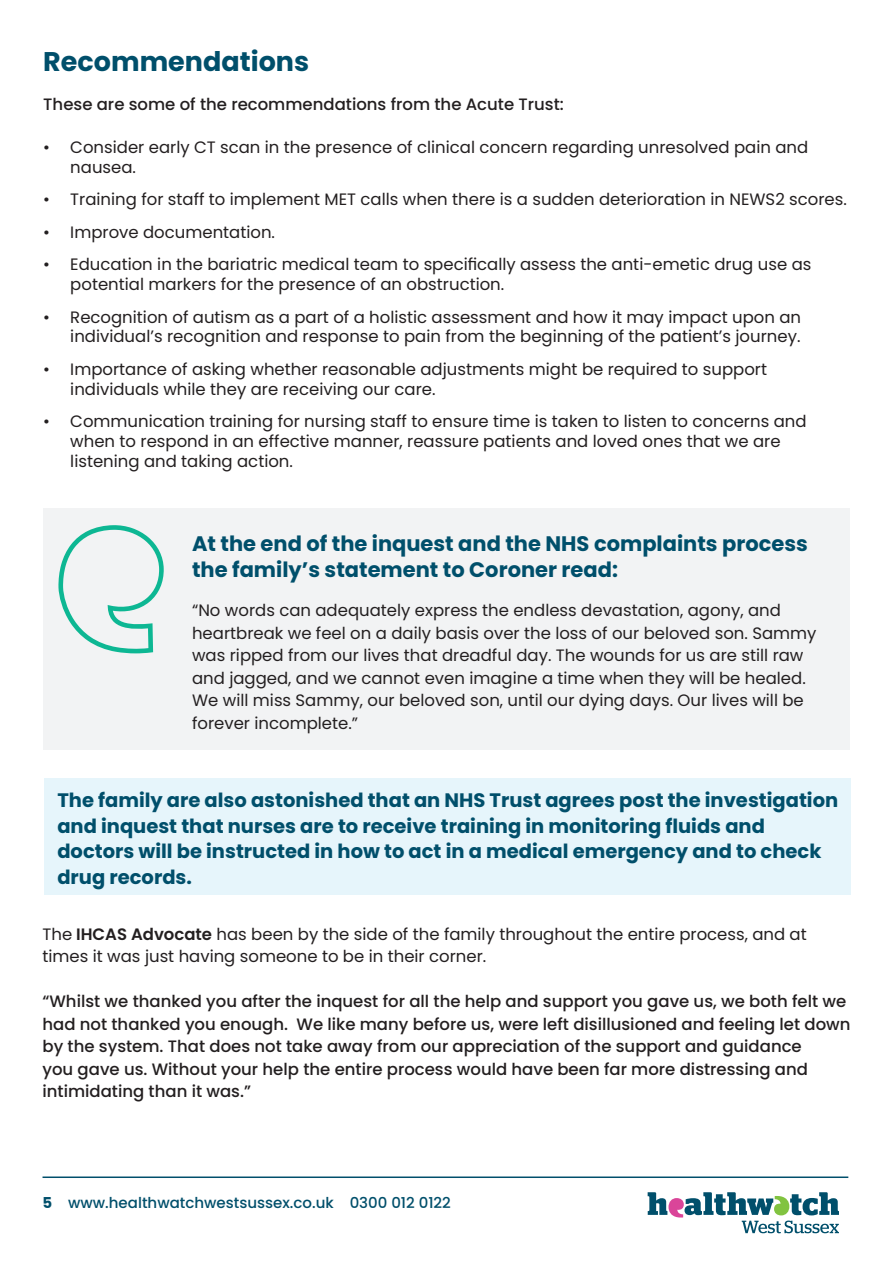
<style>
.page{position:relative;width:893px;height:1263px;background:#fff}
.page>*{position:absolute;margin:0;border:0;box-sizing:border-box;transform-origin:0 0}
.Subhead{font:700 27px "Poppins";color:#004f6b}
.Subhead-2{font:700 21px/25.2px "Poppins";color:#004f6b}
.Quote_-_bold_blue_box{font:700 19.5px/25.5px "Poppins";color:#004f6b}
.body_-_bullet{font:16.5px/19.8px "Poppins";color:#231f20}
.Body{font:500 16.5px/22.5px "Poppins";color:#231f20}
.Body-2{font:16.5px/22.5px "Poppins";color:#231f20}
.t1{font:500 15px "Poppins";color:#004f6b}
.s1{font-weight:600}
.s2{font-weight:700}
</style>
<div class="page">
<hr style="left:43px;top:1176px;width:805px;height:2px;background:#004f6b">
<svg style="left:648px;top:1192px;width:191px;height:41px"></svg>
<div style="left:43px;top:508px;width:807px;height:242px;background:#f2f3f4"></div>
<svg style="left:58px;top:525px;width:106px;height:128px"></svg>
<div style="left:45px;top:778px;width:806px;height:117px;background:#e6f5fb"></div>
<p class="Subhead" style="left:43px;top:46px;width:267px">Recommendations</p>
<p class="Body" style="left:43px;top:93px;width:522px">These are some of the recommendations from the Acute Trust:</p>
<p class="body_-_bullet" style="left:70px;top:137px;width:739px;text-indent:-27px">• Consider early CT scan in the presence of clinical concern regarding unresolved pain and nausea.</p>
<p class="body_-_bullet" style="left:43px;top:189px;width:805px">• Training for staff to implement MET calls when there is a sudden deterioration in NEWS2 scores.</p>
<p class="body_-_bullet" style="left:43px;top:222px;width:233px">• Improve documentation.</p>
<p class="body_-_bullet" style="left:70px;top:255px;width:743px;text-indent:-27px">• Education in the bariatric medical team to specifically assess the anti-emetic drug use as potential markers for the presence of an obstruction.</p>
<p class="body_-_bullet" style="left:43px;top:307px;width:759px;text-align:right">• Recognition of autism as a part of a holistic assessment and how it may impact upon an individual’s recognition and response to pain from the beginning of the patient’s journey.</p>
<p class="body_-_bullet" style="left:70px;top:359px;width:698px;text-indent:-27px">• Importance of asking whether reasonable adjustments might be required to support individuals while they are receiving our care.</p>
<p class="body_-_bullet" style="left:70px;top:412px;width:738px;text-indent:-27px">• Communication training for nursing staff to ensure time is taken to listen to concerns and when to respond in an effective manner, reassure patients and loved ones that we are listening and taking action.</p>
<p class="Subhead-2" style="left:192px;top:532px;width:617px">At the end of the inquest and the NHS complaints process the family’s statement to Coroner read:</p>
<p class="body_-_bullet" style="left:192px;top:599px;width:626px;line-height:22.5px">“No words can adequately express the endless devastation, agony, and heartbreak we feel on a daily basis over the loss of our beloved son. Sammy was ripped from our lives that dreadful day. The wounds for us are still raw and jagged, and we cannot even imagine a time when they will be healed.<br>We will miss Sammy, our beloved son, until our dying days. Our lives will be forever incomplete.”</p>
<p class="Quote_-_bold_blue_box" style="left:57px;top:788px;width:782px">The family are also astonished that an NHS Trust agrees post the investigation and inquest that nurses are to receive training in monitoring fluids and doctors will be instructed in how to act in a medical emergency and to check drug records.</p>
<p class="Body-2" style="left:43px;top:923px;width:766px">The <span class="s1">IHCAS Advocate</span> has been by the side of the family throughout the entire process, and at times it was just having someone to be in their corner.</p>
<p class="Body" style="left:43px;top:990px;width:809px">“Whilst we thanked you after the inquest for all the help and support you gave us, we both felt we had not thanked you enough. We like many before us, were left disillusioned and feeling let down by the system. That does not take away from our appreciation of the support and guidance<br>you gave us. Without your help the entire process would have been far more distressing and intimidating than it was.”</p>
<p class="t1" style="left:43px;top:1194px;width:410px"><span class="s2">5</span> www.healthwatchwestsussex.co.uk 0300 012 0122</p>
</div>
